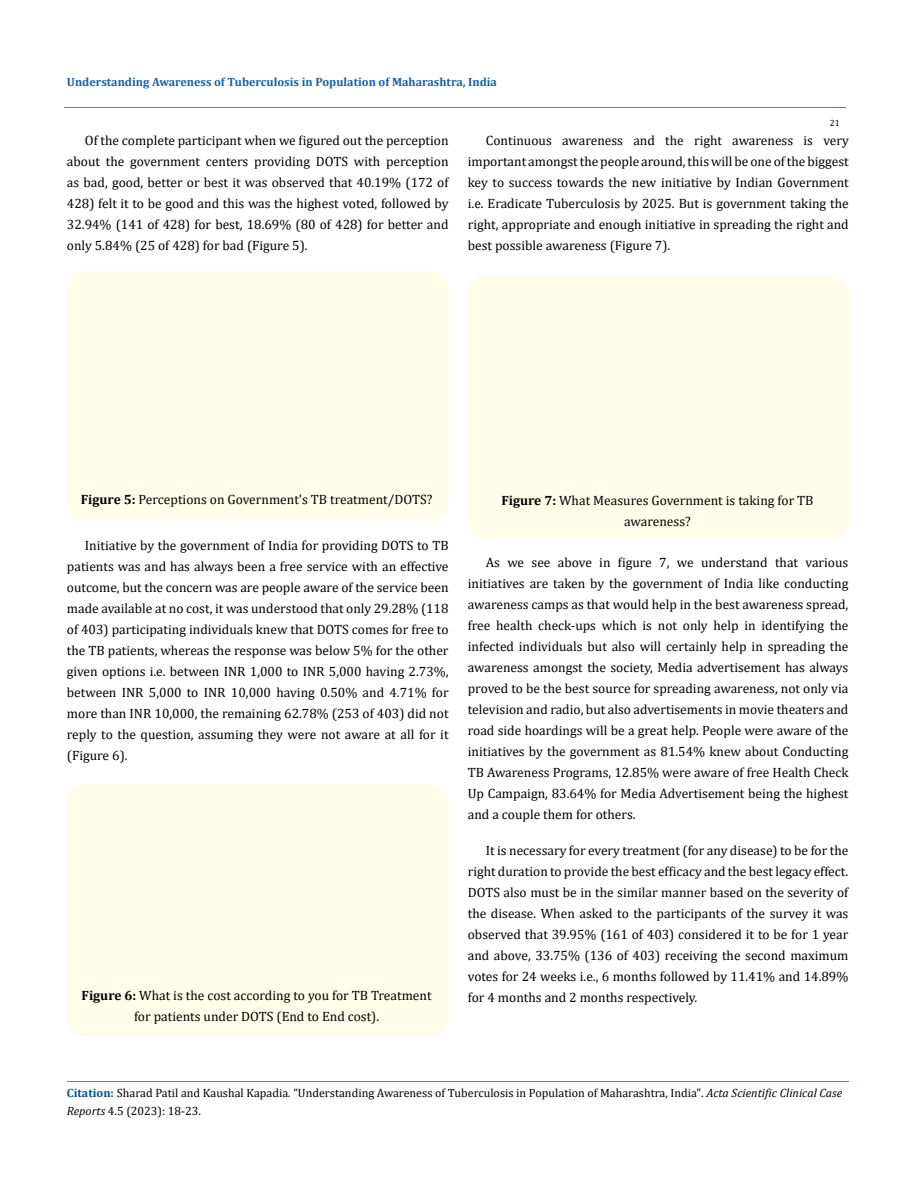
<style>
.page{position:relative;width:917px;height:1188px;background:#fff}
.page>*{position:absolute;margin:0;border:0;box-sizing:border-box;transform-origin:0 0}
.t1{font:13.5px/21px "Cambria";color:#000;text-align:justify}
.t2{font:12px/18px "Cambria";color:#000}
.t3{font:700 12px "Cambria";color:#1560a6}
.t4{font:9px "Cambria";color:#000}
.s1{font-weight:700}
.s2{font-weight:700;color:#035089}
.s3{font-style:italic}
</style>
<div class="page">
<div style="left:67px;top:271px;width:381px;height:250px;background:#fffde9;border-radius:18px"></div>
<div style="left:67px;top:784px;width:381px;height:252px;background:#fffde9;border-radius:18px"></div>
<div style="left:468px;top:276px;width:381px;height:263px;background:#fffde9;border-radius:18px"></div>
<hr style="left:64px;top:108px;width:781px;height:1px;background:#e05d1a">
<hr style="left:67px;top:1082px;width:781px;height:1px;background:#e05d1a">
<p class="t3" style="left:67px;top:73px;width:431px">Understanding Awareness of Tuberculosis in Population of Maharashtra, India</p>
<p class="t4" style="left:829px;top:118px;width:11px">21</p>
<p class="t1" style="left:67px;top:130px;width:383px;text-indent:18px">Of the complete participant when we figured out the perception about the government centers providing DOTS with perception as bad, good, better or best it was observed that 40.19% (172 of 428) felt it to be good and this was the highest voted, followed by 32.94% (141 of 428) for best, 18.69% (80 of 428) for better and only 5.84% (25 of 428) for bad (Figure 5).</p>
<p class="t1" style="left:468px;top:130px;width:382px;text-indent:18px">Continuous awareness and the right awareness is very important amongst the people around, this will be one of the biggest key to success towards the new initiative by Indian Government i.e. Eradicate Tuberculosis by 2025. But is government taking the right, appropriate and enough initiative in spreading the right and best possible awareness (Figure 7).</p>
<p class="t1" style="left:81px;top:489px;width:353px"><span class="s1">Figure 5:</span> Perceptions on Government's TB treatment/DOTS?</p>
<p class="t1" style="left:67px;top:535px;width:383px;text-indent:18px">Initiative by the government of India for providing DOTS to TB patients was and has always been a free service with an effective outcome, but the concern was are people aware of the service been made available at no cost, it was understood that only 29.28% (118 of 403) participating individuals knew that DOTS comes for free to the TB patients, whereas the response was below 5% for the other given options i.e. between INR 1,000 to INR 5,000 having 2.73%, between INR 5,000 to INR 10,000 having 0.50% and 4.71% for more than INR 10,000, the remaining 62.78% (253 of 403) did not reply to the question, assuming they were not aware at all for it (Figure 6).</p>
<p class="t1" style="left:82px;top:985px;width:351px;text-align:center"><span class="s1">Figure 6:</span> What is the cost according to you for TB Treatment for patients under DOTS (End to End cost).</p>
<p class="t1" style="left:501px;top:490px;width:313px;text-align:center"><span class="s1">Figure 7:</span> What Measures Government is taking for TB awareness?</p>
<p class="t1" style="left:468px;top:552px;width:382px;text-indent:18px">As we see above in figure 7, we understand that various initiatives are taken by the government of India like conducting awareness camps as that would help in the best awareness spread, free health check-ups which is not only help in identifying the infected individuals but also will certainly help in spreading the awareness amongst the society, Media advertisement has always proved to be the best source for spreading awareness, not only via television and radio, but also advertisements in movie theaters and road side hoardings will be a great help. People were aware of the initiatives by the government as 81.54% knew about Conducting TB Awareness Programs, 12.85% were aware of free Health Check Up Campaign, 83.64% for Media Advertisement being the highest and a couple them for others.</p>
<p class="t1" style="left:468px;top:840px;width:382px;text-indent:18px">It is necessary for every treatment (for any disease) to be for the right duration to provide the best efficacy and the best legacy effect.<br>DOTS also must be in the similar manner based on the severity of the disease. When asked to the participants of the survey it was observed that 39.95% (161 of 403) considered it to be for 1 year and above, 33.75% (136 of 403) receiving the second maximum votes for 24 weeks i.e., 6 months followed by 11.41% and 14.89% for 4 months and 2 months respectively.</p>
<p class="t2" style="left:67px;top:1084px;width:776px"><span class="s2">Citation:</span> Sharad Patil and Kaushal Kapadia<span class="s3">.</span> “Understanding Awareness of Tuberculosis in Population of Maharashtra, India". <span class="s3">Acta Scientific Clinical Case<br>Reports</span> 4.5 (2023): 18-23.</p>
</div>
